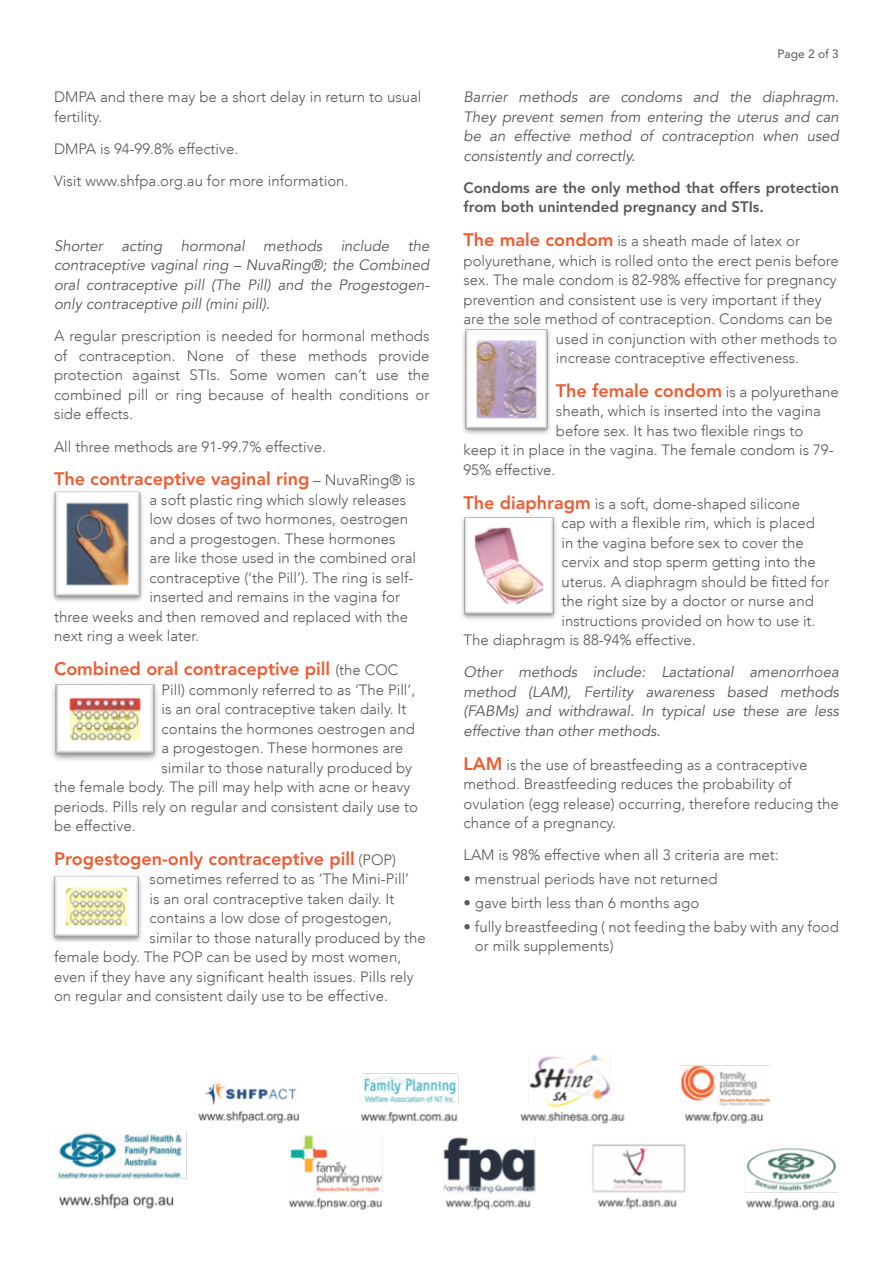
<style>
.page{position:relative;width:893px;height:1263px;background:#fff}
.page>*{position:absolute;margin:0;border:0;box-sizing:border-box;transform-origin:0 0}
.t1{font:800 18px "Avenir";color:#f1592f}
.t2{font:300 15px/19.5px "Avenir LT";color:#57585a}
.t3{font:italic 15px/19.5px "Avenir LT";color:#57585a;text-align:justify}
.t4{font:800 15px/19.5px "Avenir";color:#57585a}
.t5{font:12px "Avenir";color:#57585a}
.s1{font-family:"Avenir LT";font-weight:300;font-size:15px;color:#57585a}
.s2{font-family:"Avenir";font-weight:800;font-size:18px;color:#f1592f}
</style>
<div class="page">
<img style="left:55px;top:1054px;width:783px;height:157px">
<img style="left:52px;top:491px;width:91px;height:110px">
<img style="left:52px;top:683px;width:106px;height:77px">
<img style="left:51px;top:875px;width:91px;height:67px">
<img style="left:463px;top:329px;width:87px;height:105px">
<img style="left:462px;top:517px;width:94px;height:102px">
<p class="t2" style="left:54px;top:87px;width:369px">DMPA and there may be a short delay in return to usual fertility.</p>
<p class="t2" style="left:54px;top:139px;width:186px">DMPA is 94-99.8% effective.</p>
<p class="t2" style="left:54px;top:171px;width:296px">Visit www.shfpa.org.au for more information.</p>
<p class="t3" style="left:54px;top:236px;width:377px">Shorter acting hormonal methods include the contraceptive vaginal ring – NuvaRing®; the Combined oral contraceptive pill (The Pill) and the Progestogen&shy;only contraceptive pill (mini pill).</p>
<p class="t2" style="left:54px;top:326px;width:377px;text-align:justify">A regular prescription is needed for hormonal methods of contraception. None of these methods provide protection against STIs. Some women can’t use the combined pill or ring because of health conditions or side effects.</p>
<p class="t2" style="left:54px;top:437px;width:273px">All three methods are 91-99.7% effective.</p>
<p class="t1" style="left:54px;top:468px;width:363px">The contraceptive vaginal ring <span class="s1">– NuvaRing® is</span></p>
<p class="t2" style="left:150px;top:490px;width:258px">a soft plastic ring which slowly releases</p>
<p class="t2" style="left:150px;top:509px;width:260px">low doses of two hormones, oestrogen</p>
<p class="t2" style="left:150px;top:529px;width:248px">and a progestogen. These hormones</p>
<p class="t2" style="left:150px;top:548px;width:268px">are like those used in the combined oral</p>
<p class="t2" style="left:150px;top:568px;width:265px">contraceptive (‘the Pill’). The ring is self-</p>
<p class="t2" style="left:150px;top:587px;width:252px">inserted and remains in the vagina for</p>
<p class="t2" style="left:54px;top:607px;width:356px">three weeks and then removed and replaced with the</p>
<p class="t2" style="left:54px;top:626px;width:147px">next ring a week later.</p>
<p class="t1" style="left:54px;top:658px;width:346px">Combined oral contraceptive pill <span class="s1">(the COC</span></p>
<p class="t2" style="left:162px;top:680px;width:255px">Pill) commonly referred to as ‘The Pill’,</p>
<p class="t2" style="left:162px;top:699px;width:246px">is an oral contraceptive taken daily. It</p>
<p class="t2" style="left:162px;top:719px;width:255px">contains the hormones oestrogen and</p>
<p class="t2" style="left:162px;top:738px;width:243px">a progestogen. These hormones are</p>
<p class="t2" style="left:162px;top:758px;width:252px">similar to those naturally produced by</p>
<p class="t2" style="left:54px;top:777px;width:358px">the female body. The pill may help with acne or heavy</p>
<p class="t2" style="left:54px;top:797px;width:366px">periods. Pills rely on regular and consistent daily use to</p>
<p class="t2" style="left:54px;top:816px;width:83px">be effective.</p>
<p class="t1" style="left:54px;top:848px;width:344px">Progestogen-only contraceptive pill <span class="s1">(POP)</span></p>
<p class="t2" style="left:150px;top:869px;width:261px">sometimes referred to as ‘The Mini-Pill’</p>
<p class="t2" style="left:150px;top:889px;width:246px">is an oral contraceptive taken daily. It</p>
<p class="t2" style="left:150px;top:908px;width:244px">contains a low dose of progestogen,</p>
<p class="t2" style="left:150px;top:928px;width:278px">similar to those naturally produced by the</p>
<p class="t2" style="left:54px;top:947px;width:349px">female body. The POP can be used by most women,</p>
<p class="t2" style="left:54px;top:967px;width:361px">even if they have any significant health issues. Pills rely</p>
<p class="t2" style="left:54px;top:986px;width:336px">on regular and consistent daily use to be effective.</p>
<p class="t5" style="left:777px;top:47px;width:63px">Page 2 of 3</p>
<p class="t3" style="left:463px;top:88px;width:377px">Barrier methods are condoms and the diaphragm.<br>They prevent semen from entering the uterus and can be an effective method of contraception when used consistently and correctly.</p>
<p class="t4" style="left:463px;top:178px;width:377px">Condoms are the only method that offers protection from both unintended pregnancy and STIs.</p>
<p class="t2" style="left:463px;top:231px;width:338px"><span class="s2">The male condom</span> is a sheath made of latex or</p>
<p class="t2" style="left:463px;top:251px;width:377px">polyurethane, which is rolled onto the erect penis before</p>
<p class="t2" style="left:463px;top:270px;width:375px">sex. The male condom is 82-98% effective for pregnancy</p>
<p class="t2" style="left:463px;top:290px;width:360px">prevention and consistent use is very important if they</p>
<p class="t2" style="left:463px;top:309px;width:371px">are the sole method of contraception. Condoms can be</p>
<p class="t2" style="left:556px;top:329px;width:283px">used in conjunction with other methods to</p>
<p class="t2" style="left:556px;top:348px;width:245px">increase contraceptive effectiveness.</p>
<p class="t1" style="left:556px;top:380px;width:284px">The female condom <span class="s1">is a polyurethane</span></p>
<p class="t2" style="left:556px;top:401px;width:266px">sheath, which is inserted into the vagina</p>
<p class="t2" style="left:556px;top:421px;width:249px">before sex. It has two flexible rings to</p>
<p class="t2" style="left:463px;top:440px;width:372px">keep it in place in the vagina. The female condom is 79-</p>
<p class="t2" style="left:463px;top:460px;width:94px">95% effective.</p>
<p class="t2" style="left:463px;top:494px;width:338px"><span class="s2">The diaphragm</span> is a soft, dome-shaped silicone</p>
<p class="t2" style="left:561px;top:513px;width:255px">cap with a flexible rim, which is placed</p>
<p class="t2" style="left:561px;top:533px;width:244px">in the vagina before sex to cover the</p>
<p class="t2" style="left:561px;top:552px;width:256px">cervix and stop sperm getting into the</p>
<p class="t2" style="left:561px;top:572px;width:269px">uterus. A diaphragm should be fitted for</p>
<p class="t2" style="left:561px;top:591px;width:254px">the right size by a doctor or nurse and</p>
<p class="t2" style="left:561px;top:611px;width:256px">instructions provided on how to use it.</p>
<p class="t2" style="left:463px;top:630px;width:234px">The diaphragm is 88-94% effective.</p>
<p class="t3" style="left:463px;top:663px;width:377px">Other methods include: Lactational amenorrhoea method (LAM), Fertility awareness based methods (FABMs) and withdrawal. In typical use these are less effective than other methods.</p>
<p class="t2" style="left:463px;top:755px;width:377px"><span class="s2">LAM</span> is the use of breastfeeding as a contraceptive method. Breastfeeding reduces the probability of ovulation (egg release) occurring, therefore reducing the chance of a pregnancy.</p>
<p class="t2" style="left:463px;top:845px;width:317px">LAM is 98% effective when all 3 criteria are met:</p>
<p class="t2" style="left:463px;top:869px;width:256px">• menstrual periods have not returned</p>
<p class="t2" style="left:463px;top:893px;width:237px">• gave birth less than 6 months ago</p>
<p class="t2" style="left:475px;top:917px;width:366px;text-indent:-11px">• fully breastfeeding ( not feeding the baby with any food or milk supplements)</p>
</div>
